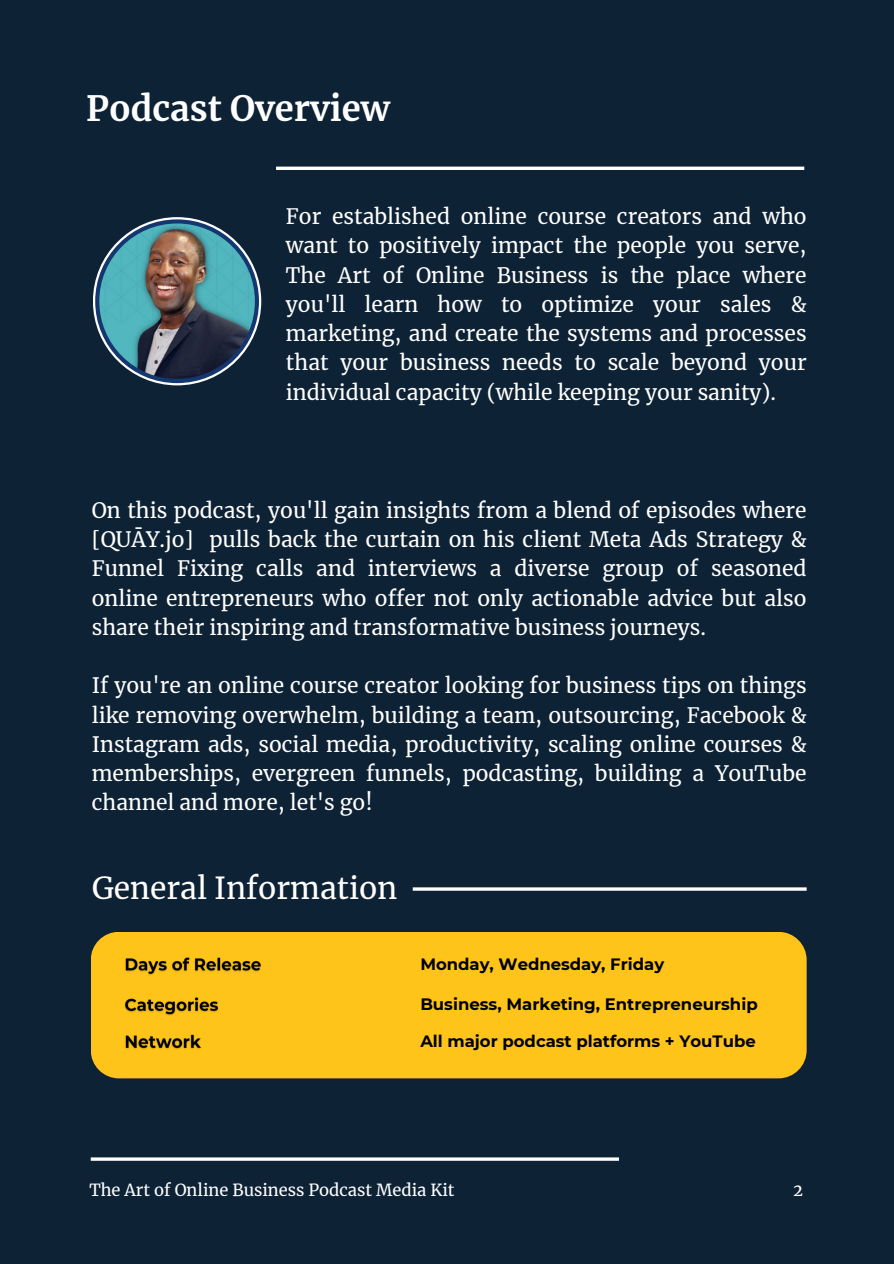
<style>
.page{position:relative;width:894px;height:1264px;background:#fff}
.page>*{position:absolute;margin:0;border:0;box-sizing:border-box;transform-origin:0 0}
.t1{font:700 34.5px "Merriweather";color:#fff}
.t2{font:30px "Merriweather";color:#fff}
.t3{font:21px/29.2px "Merriweather";color:#fff;text-align:justify}
.t4{font:700 16.5px "Montserrat";color:#000}
.t5{font:16.5px "Merriweather";color:#fff}
</style>
<div class="page">
<div style="left:0;top:0;width:893px;height:1263px;background:#0e2235"></div>
<hr style="left:276px;top:167px;width:528px;height:3px;background:#fff">
<hr style="left:91px;top:1157px;width:527px;height:3px;background:#fff">
<hr style="left:412px;top:887px;width:394px;height:3px;background:#fff">
<div style="left:91px;top:931px;width:715px;height:147px;background:#fec419;border-radius:28px"></div>
<img style="left:125px;top:957px;width:136px;height:18px">
<img style="left:124px;top:997px;width:95px;height:19px">
<img style="left:125px;top:1034px;width:76px;height:16px">
<svg style="left:93px;top:217px;width:168px;height:168px"></svg>
<svg style="left:95px;top:219px;width:164px;height:164px;fill:#14376f"></svg>
<img style="left:99px;top:223px;width:156px;height:156px;border-radius:50%">
<p class="t1" style="left:86px;top:87px;width:305px">Podcast Overview</p>
<h2 class="t3" style="left:286px;top:202px;width:522px">For established online course creators and who want to positively impact the people you serve, The Art of Online Business is the place where you'll learn how to optimize your sales &amp; marketing, and create the systems and processes that your business needs to scale beyond your individual capacity (while keeping your sanity).</h2>
<h4 class="t3" style="left:92px;top:495px;width:716px">On this podcast, you'll gain insights from a blend of episodes where [QUĀY.jo] pulls back the curtain on his client Meta Ads Strategy &amp; Funnel Fixing calls and interviews a diverse group of seasoned online entrepreneurs who offer not only actionable advice but also share their inspiring and transformative business journeys.</h4>
<h4 class="t3" style="left:92px;top:671px;width:716px">If you're an online course creator looking for business tips on things like removing overwhelm, building a team, outsourcing, Facebook &amp; Instagram ads, social media, productivity, scaling online courses &amp; memberships, evergreen funnels, podcasting, building a YouTube channel and more, let's go!</h4>
<h1 class="t2" style="left:92px;top:869px;width:307px">General Information</h1>
<h3 class="t4" style="left:420px;top:954px;width:245px">Monday, Wednesday, Friday</h3>
<h3 class="t4" style="left:420px;top:994px;width:339px">Business, Marketing, Entrepreneurship</h3>
<h3 class="t4" style="left:420px;top:1031px;width:337px">All major podcast platforms + YouTube</h3>
<h4 class="t5" style="left:89px;top:1179px;width:366px">The Art of Online Business Podcast Media Kit</h4>
<p class="t5" style="left:792px;top:1179px;width:11px">2</p>
</div>
